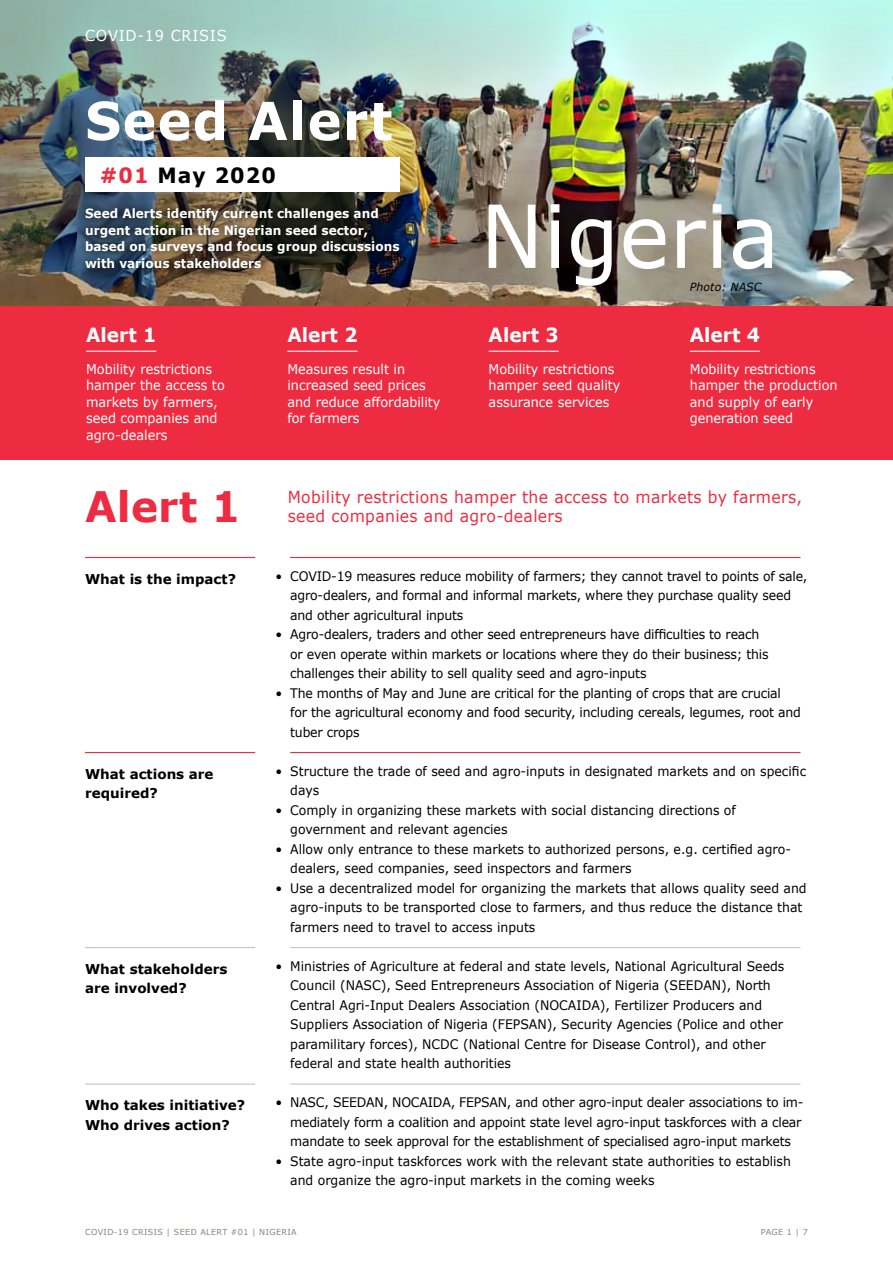
<style>
.page{position:relative;width:893px;height:1263px;background:#fff}
.page>*{position:absolute;margin:0;border:0;box-sizing:border-box;transform-origin:0 0}
.t1{font:87px "Verdana";color:#fff}
.t2{font:700 52.5px "Verdana";letter-spacing:.025em;color:#fff}
.t3{font:700 42px "Verdana";letter-spacing:.005em;color:#ee2c41}
.t4{font:700 21px "Verdana";letter-spacing:.05em;color:#000}
.t5{font:700 19.5px "Verdana";color:#fff;scale:.95 1}
.t6{font:16.5px/19.5px "Verdana";letter-spacing:.02em;color:#ee2c41;scale:.95 1}
.t7{font:15px "Verdana";letter-spacing:.05em;color:#fff}
.t8{font:13.5px/16.5px "Verdana";color:#fff;scale:.95 1}
.t9{font:700 13.5px/19.5px "Verdana";color:#000}
.t10{font:13.2px/19.5px "Verdana";color:#000;scale:.95 1}
.t11{font:700 12.75px/16.5px "Verdana";color:#fff;scale:.95 1}
.t12{font:italic 11.25px "Verdana";letter-spacing:.01em;color:#000}
.t13{font:8.25px "Verdana";letter-spacing:.05em;color:#8c827a}
.s1{color:#ee2c41}
</style>
<div class="page">
<img style="left:595px;top:0;width:298px;height:306px">
<img style="left:0;top:0;width:595px;height:306px">
<div style="left:0;top:306px;width:893px;height:153px;background:#ee2c41"></div>
<hr style="left:86px;top:351px;width:70px;height:1px;background:#fff">
<hr style="left:287px;top:351px;width:71px;height:1px;background:#fff">
<hr style="left:489px;top:351px;width:70px;height:1px;background:#fff">
<hr style="left:690px;top:351px;width:70px;height:1px;background:#fff">
<hr style="left:85px;top:557px;width:170px;height:1px;background:#ee2c41">
<hr style="left:85px;top:752px;width:170px;height:1px;background:#ee2c41">
<hr style="left:85px;top:947px;width:170px;height:1px;background:#cbc3bb">
<hr style="left:85px;top:1083px;width:170px;height:2px;background:#cbc3bb">
<hr style="left:290px;top:557px;width:510px;height:1px;background:#ee2c41">
<hr style="left:290px;top:752px;width:510px;height:1px;background:#ee2c41">
<hr style="left:290px;top:947px;width:510px;height:1px;background:#cbc3bb">
<hr style="left:290px;top:1083px;width:510px;height:2px;background:#cbc3bb">
<img style="left:77px;top:200px;width:330px;height:77px">
<div style="left:85px;top:158px;width:315px;height:34px;background:#fff"></div>
<p class="t7" style="left:85px;top:26px;width:143px">COVID-19 CRISIS</p>
<h2 class="t2" style="left:85px;top:87px;width:309px">Seed Alert</h2>
<h3 class="t4" style="left:100px;top:162px;width:177px"><span class="s1">#01</span> May 2020</h3>
<p class="t11" style="left:85px;top:206px;width:333px">Seed Alerts identify current challenges and urgent action in the Nigerian seed sector, based on surveys and focus group discussions with various stakeholders</p>
<h3 class="t5" style="left:86px;top:322px;width:75px">Alert 1</h3>
<p class="t8" style="left:86px;top:361px;width:147px">Mobility restrictions hamper the access to markets by farmers, seed companies and agro-dealers</p>
<h3 class="t5" style="left:287px;top:322px;width:75px">Alert 2</h3>
<p class="t8" style="left:287px;top:361px;width:163px">Measures result in increased seed prices and reduce affordability for farmers</p>
<h1 class="t1" style="left:480px;top:181px;width:300px">Nigeria</h1>
<p class="t12" style="left:690px;top:279px;width:73px">Photo: NASC</p>
<h3 class="t5" style="left:489px;top:322px;width:75px">Alert 3</h3>
<p class="t8" style="left:489px;top:361px;width:140px">Mobility restrictions hamper seed quality assurance services</p>
<h3 class="t5" style="left:690px;top:322px;width:75px">Alert 4</h3>
<p class="t8" style="left:690px;top:361px;width:157px">Mobility restrictions hamper the production and supply of early generation seed</p>
<h3 class="t3" style="left:85px;top:479px;width:157px">Alert 1</h3>
<p class="t9" style="left:85px;top:569px;width:152px">What is the impact?</p>
<p class="t9" style="left:85px;top:764px;width:130px">What actions are required?</p>
<p class="t9" style="left:85px;top:959px;width:144px">What stakeholders are involved?</p>
<p class="t9" style="left:85px;top:1095px;width:162px">Who takes initiative?<br>Who drives action?</p>
<p class="t6" style="left:288px;top:487px;width:543px">Mobility restrictions hamper the access to markets by farmers, seed companies and agro-dealers</p>
<p class="t10" style="left:290px;top:566px;width:546px;text-indent:-15px">• COVID-19 measures reduce mobility of farmers; they cannot travel to points of sale, agro-dealers, and formal and informal markets, where they purchase quality seed and other agricultural inputs</p>
<p class="t10" style="left:290px;top:625px;width:505px;text-indent:-15px">• Agro-dealers, traders and other seed entrepreneurs have difficulties to reach or even operate within markets or locations where they do their business; this challenges their ability to sell quality seed and agro-inputs</p>
<p class="t10" style="left:290px;top:683px;width:539px;text-indent:-15px">• The months of May and June are critical for the planting of crops that are crucial for the agricultural economy and food security, including cereals, legumes, root and tuber crops</p>
<p class="t10" style="left:290px;top:761px;width:545px;text-indent:-15px">• Structure the trade of seed and agro-inputs in designated markets and on specific days</p>
<p class="t10" style="left:290px;top:800px;width:471px;text-indent:-15px">• Comply in organizing these markets with social distancing directions of government and relevant agencies</p>
<p class="t10" style="left:290px;top:839px;width:529px;text-indent:-15px">• Allow only entrance to these markets to authorized persons, e.g. certified agro&shy;dealers, seed companies, seed inspectors and farmers</p>
<p class="t10" style="left:290px;top:878px;width:545px;text-indent:-15px">• Use a decentralized model for organizing the markets that allows quality seed and agro-inputs to be transported close to farmers, and thus reduce the distance that farmers need to travel to access inputs</p>
<p class="t10" style="left:290px;top:956px;width:522px;text-indent:-15px">• Ministries of Agriculture at federal and state levels, National Agricultural Seeds Council (NASC), Seed Entrepreneurs Association of Nigeria (SEEDAN), North Central Agri-Input Dealers Association (NOCAIDA), Fertilizer Producers and Suppliers Association of Nigeria (FEPSAN), Security Agencies (Police and other paramilitary forces), NCDC (National Centre for Disease Control), and other federal and state health authorities</p>
<p class="t10" style="left:290px;top:1093px;width:542px;text-indent:-15px">• NASC, SEEDAN, NOCAIDA, FEPSAN, and other agro-input dealer associations to im&shy;mediately form a coalition and appoint state level agro-input taskforces with a clear mandate to seek approval for the establishment of specialised agro-input markets</p>
<p class="t10" style="left:290px;top:1151px;width:529px;text-indent:-15px">• State agro-input taskforces work with the relevant state authorities to establish and organize the agro-input markets in the coming weeks</p>
<p class="t13" style="left:85px;top:1227px;width:213px">COVID-19 CRISIS | SEED ALERT #01 | NIGERIA</p>
<p class="t13" style="left:761px;top:1227px;width:49px">PAGE 1 | 7</p>
</div>
